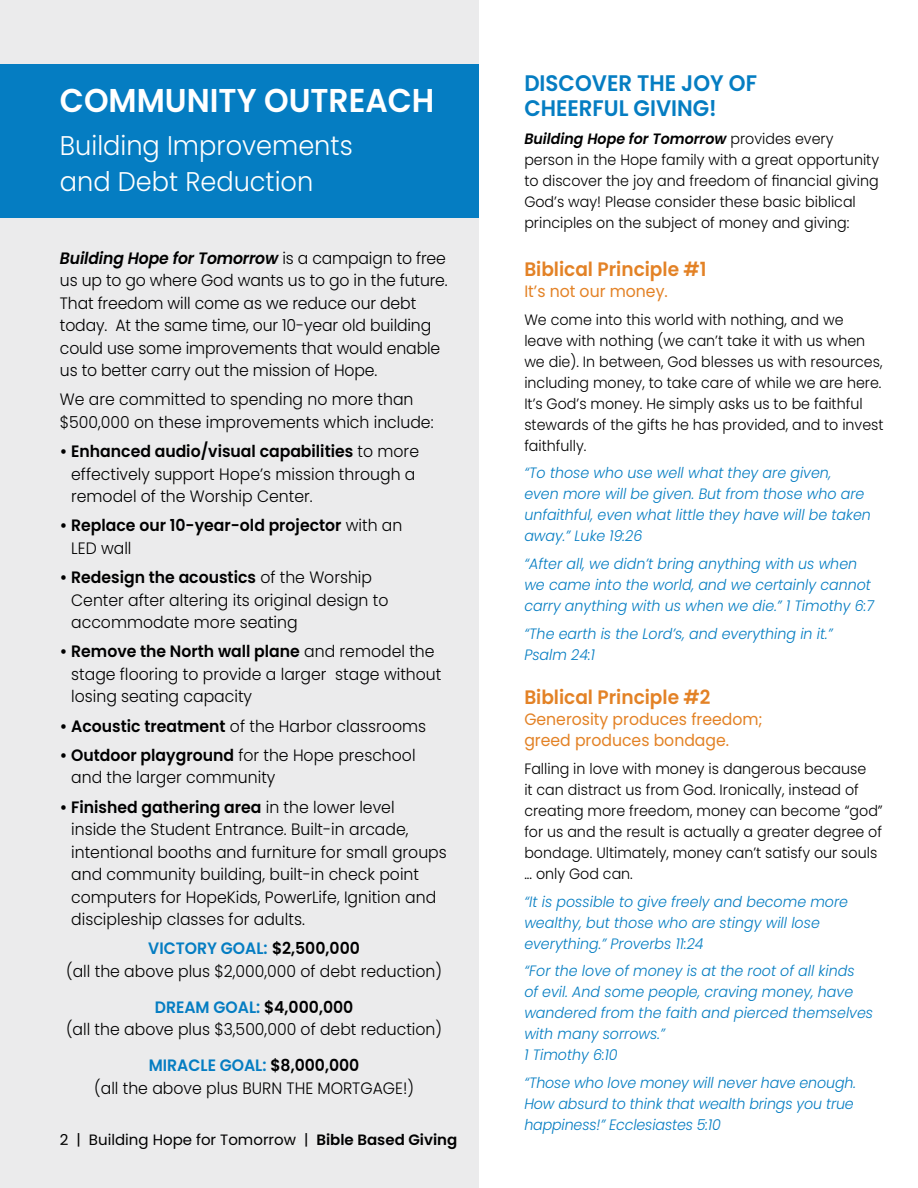
<style>
.page{position:relative;width:918px;height:1188px;background:#fff}
.page>*{position:absolute;margin:0;border:0;box-sizing:border-box;transform-origin:0 0}
.t1{font:600 33px "Poppins";color:#fff;scale:.95 1}
.t2{font:300 27px/36px "Poppins";color:#fff;scale:.95 1}
.t3{font:600 22.5px/25.5px "Poppins";color:#057dc2;scale:.95 1}
.t4{font:600 19.5px "Poppins";color:#e38226;scale:.95 1}
.t5{font:300 16.5px/22.5px "Poppins";color:#000;scale:.95 1}
.t6{font:16.5px/21px "Poppins";color:#e38226;scale:.95 1}
.t7{font:600 16.5px/22.5px "Poppins";color:#000;scale:.95 1}
.t8{font:300 15px/21px "Poppins";color:#000;scale:.95 1}
.t9{font:italic 300 15px/21px "Poppins";color:#057dc2;scale:.95 1}
.t10{font:15px "Poppins";color:#000}
.s1{font-weight:600;font-style:italic}
.s2{font-weight:600}
.s3{font-weight:300}
.s4{font-weight:600;color:#057dc2}
</style>
<div class="page">
<div style="left:0;top:0;width:478px;height:1188px;background:#ebebec"></div>
<div style="left:0;top:64px;width:478px;height:154px;background:#057dc2"></div>
<h1 class="t1" style="left:60px;top:81px;width:396px">COMMUNITY OUTREACH</h1>
<h2 class="t2" style="left:60px;top:127px;width:310px">Building Improvements and Debt Reduction</h2>
<p class="t5" style="left:60px;top:247px;width:410px"><span class="s1">Building Hope for Tomorrow</span> is a campaign to free us up to go where God wants us to go in the future.<br>That freedom will come as we reduce our debt today. At the same time, our 10-year old building could use some improvements that would enable us to better carry out the mission of Hope.</p>
<p class="t5" style="left:60px;top:388px;width:395px">We are committed to spending no more than $500,000 on these improvements which include:</p>
<p class="t5" style="left:71px;top:440px;width:368px;text-indent:-11px"><span class="s2">• Enhanced audio/visual capabilities</span> to more effectively support Hope’s mission through a remodel of the Worship Center.</p>
<p class="t7" style="left:71px;top:515px;width:350px;text-indent:-11px">• Replace our 10-year-old projector <span class="s3">with an<br>LED wall</span></p>
<p class="t5" style="left:71px;top:566px;width:335px;text-indent:-11px"><span class="s2">• Redesign the acoustics</span> of the Worship<br>Center after altering its original design to accommodate more seating</p>
<p class="t5" style="left:71px;top:640px;width:391px;text-indent:-11px"><span class="s2">• Remove the North wall plane</span> and remodel the stage flooring to provide a larger stage without losing seating capacity</p>
<p class="t5" style="left:60px;top:715px;width:387px"><span class="s2">• Acoustic treatment</span> of the Harbor classrooms</p>
<p class="t5" style="left:71px;top:744px;width:364px;text-indent:-11px"><span class="s2">• Outdoor playground</span> for the Hope preschool and the larger community</p>
<p class="t5" style="left:71px;top:796px;width:397px;text-indent:-11px"><span class="s2">• Finished gathering area</span> in the lower level<br>inside the Student Entrance. Built-in arcade, intentional booths and furniture for small groups and community building, built-in check point computers for HopeKids, PowerLife, Ignition and discipleship classes for adults.</p>
<p class="t5" style="left:66px;top:938px;width:397px;text-align:center"><span class="s4">VICTORY GOAL:</span> <span class="s2">$2,500,000<br></span>(all the above plus $2,000,000 of debt reduction)</p>
<p class="t5" style="left:66px;top:996px;width:397px;text-align:center"><span class="s4">DREAM GOAL:</span> <span class="s2">$4,000,000<br></span>(all the above plus $3,500,000 of debt reduction)</p>
<p class="t5" style="left:94px;top:1054px;width:338px;text-align:center"><span class="s4">MIRACLE GOAL:</span> <span class="s2">$8,000,000<br></span>(all the above plus BURN THE MORTGAGE!)</p>
<p class="t10" style="left:60px;top:1131px;width:399px">2 | Building Hope for Tomorrow | <span class="s2">Bible Based Giving</span></p>
<h3 class="t3" style="left:524px;top:70px;width:246px">DISCOVER THE JOY OF<br>CHEERFUL GIVING!</h3>
<p class="t8" style="left:524px;top:128px;width:375px"><span class="s1">Building Hope for Tomorrow</span> provides every person in the Hope family with a great opportunity to discover the joy and freedom of financial giving God’s way! Please consider these basic biblical principles on the subject of money and giving:</p>
<p class="t4" style="left:524px;top:258px;width:193px">Biblical Principle #1</p>
<p class="t6" style="left:524px;top:281px;width:153px">It’s not our money.</p>
<p class="t8" style="left:524px;top:309px;width:380px">We come into this world with nothing, and we leave with nothing (we can’t take it with us when we die). In between, God blesses us with resources, including money, to take care of while we are here.<br>It’s God’s money. He simply asks us to be faithful stewards of the gifts he has provided, and to invest faithfully.</p>
<p class="t9" style="left:524px;top:463px;width:366px">“To those who use well what they are given,<br>even more will be given. But from those who are unfaithful, even what little they have will be taken away.” Luke 19:26</p>
<p class="t9" style="left:524px;top:553px;width:370px">“After all, we didn’t bring anything with us when we came into the world, and we certainly cannot carry anything with us when we die.” 1 Timothy 6:7</p>
<p class="t9" style="left:524px;top:623px;width:326px">“The earth is the Lord’s, and everything in it.”<br>Psalm 24:1</p>
<p class="t4" style="left:524px;top:686px;width:198px">Biblical Principle #2</p>
<p class="t6" style="left:524px;top:709px;width:252px">Generosity produces freedom; greed produces bondage.</p>
<p class="t8" style="left:524px;top:758px;width:379px">Falling in love with money is dangerous because<br>it can distract us from God. Ironically, instead of creating more freedom, money can become “god” for us and the result is actually a greater degree of bondage. Ultimately, money can’t satisfy our souls ... only God can.</p>
<p class="t9" style="left:524px;top:891px;width:342px">“It is possible to give freely and become more wealthy, but those who are stingy will lose everything.” Proverbs 11:24</p>
<p class="t9" style="left:524px;top:961px;width:369px">“For the love of money is at the root of all kinds<br>of evil. And some people, craving money, have wandered from the faith and pierced themselves with many sorrows.”<br>1 Timothy 6:10</p>
<p class="t9" style="left:524px;top:1072px;width:351px">“Those who love money will never have enough.<br>How absurd to think that wealth brings you true happiness!” Ecclesiastes 5:10</p>
</div>
